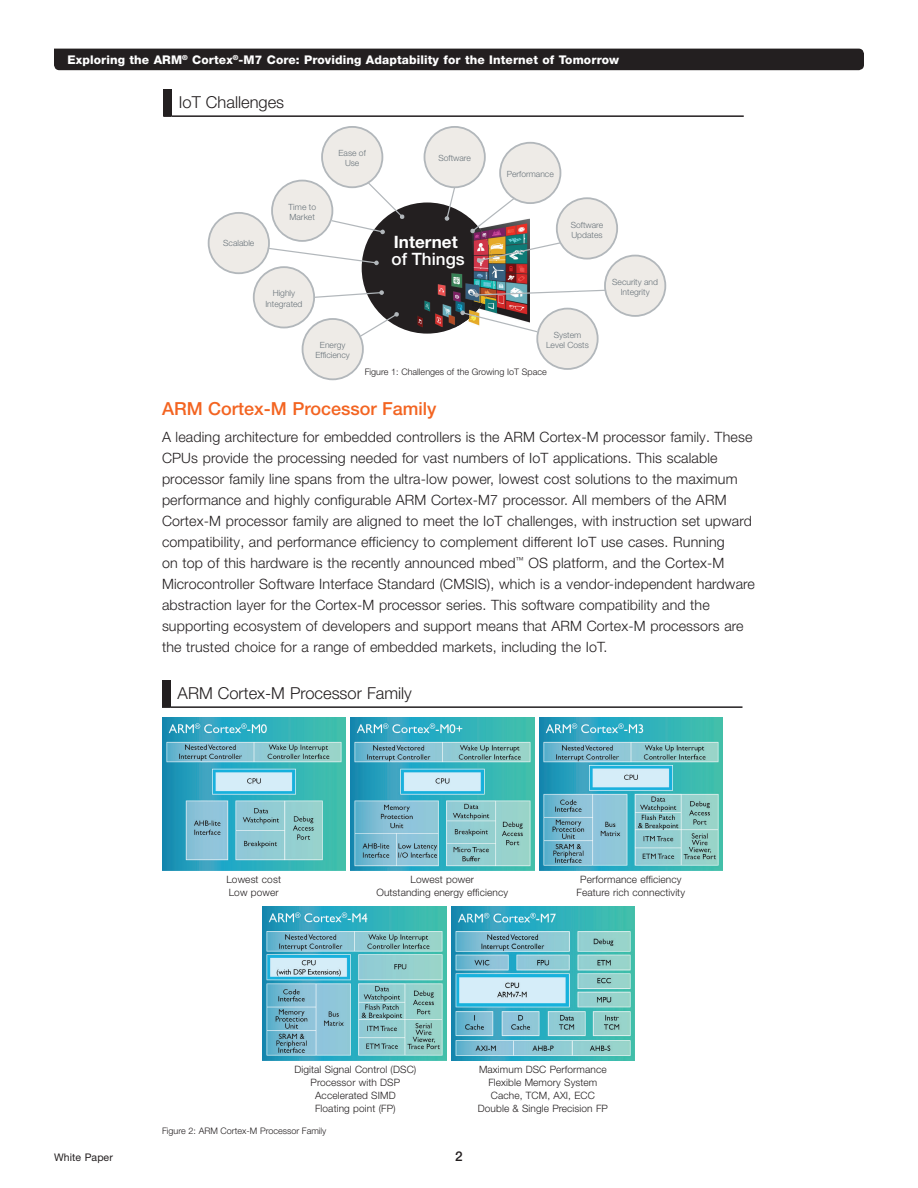
<style>
.page{position:relative;width:918px;height:1188px;background:#fff}
.page>*{position:absolute;margin:0;border:0;box-sizing:border-box;transform-origin:0 0}
._2_Subhead2{font:500 18px "Helvetica Neue LT Pro";color:#f36421}
.t1{font:700 17.1px/17.5px "Helvetica Neue";color:#fff}
._5_Diagram_table_Tit{font:300 16.5px "Helvetica Neue LT Pro";color:#231f20}
._0_BodyCopy{font:300 14.25px/21px "Helvetica Neue LT Pro";letter-spacing:.01em;color:#231f20}
._0_BodyCopy-2{font:500 13.5px "Helvetica Neue LT Pro";color:#231f20}
.t2{font:800 12px "Helvetica Neue LT Pro";letter-spacing:.01em;color:#fff}
._0_BodyCopy-3{font:10.5px "Helvetica Neue LT Pro";letter-spacing:.01em;color:#231f20}
._0_BodyCopy-4{font:300 10.2px/13px "Helvetica Neue LT Pro";letter-spacing:.01em;color:#231f20;text-align:center}
._5_Diagram_table_Tit-2{font:300 9px "Helvetica Neue LT Pro";color:#231f20}
.t3{font:300 8.55px/10.2px "Helvetica Neue";color:#6a747b;text-align:center}
.s1{font-weight:500}
</style>
<div class="page">
<div style="left:54px;top:49px;width:810px;height:21px;background:#231f20"></div>
<div style="left:162px;top:680px;width:8px;height:27px;background:#231f20"></div>
<hr style="left:170px;top:706px;width:573px;height:2px;background:#231f20">
<img style="left:162px;top:717px;width:183px;height:154px">
<img style="left:351px;top:717px;width:183px;height:154px">
<img style="left:539px;top:717px;width:184px;height:154px">
<img style="left:263px;top:907px;width:183px;height:153px">
<img style="left:451px;top:907px;width:184px;height:153px">
<div style="left:163px;top:89px;width:8px;height:27px;background:#231f20"></div>
<hr style="left:171px;top:115px;width:573px;height:2px;background:#231f20">
<div style="left:362px;top:203px;width:131px;height:131px;background:#231f20;border-radius:50%"></div>
<img style="left:417px;top:316px;width:6px;height:11px">
<svg style="left:208px;top:126px;width:197px;height:254px"></svg>
<svg style="left:424px;top:126px;width:242px;height:244px"></svg>
<p class="t2" style="left:68px;top:52px;width:553px">Exploring the ARM<sup>®</sup> Cortex<sup>®</sup>-M7 Core: Providing Adaptability for the Internet of Tomorrow</p>
<p class="_5_Diagram_table_Tit" style="left:179px;top:92px;width:107px">IoT Challenges</p>
<p class="t3" style="left:223px;top:237px;width:33px">Scalable</p>
<p class="t3" style="left:339px;top:147px;width:29px">Ease of<br>Use</p>
<p class="t3" style="left:438px;top:152px;width:34px">Software</p>
<p class="t3" style="left:507px;top:168px;width:49px">Performance</p>
<p class="t3" style="left:288px;top:201px;width:29px;text-align:left">Time to<br>Market</p>
<p class="t3" style="left:265px;top:288px;width:39px">Highly<br>Integrated</p>
<p class="t3" style="left:316px;top:339px;width:36px">Energy<br>Efficiency</p>
<p class="t1" style="left:392px;top:233px;width:75px">Internet <span class="s1">of Things</span></p>
<p class="t3" style="left:571px;top:219px;width:34px;text-align:left">Software<br>Updates</p>
<p class="t3" style="left:612px;top:276px;width:47px">Security and<br>Integrity</p>
<p class="t3" style="left:546px;top:329px;width:44px">System<br>Level Costs</p>
<p class="_5_Diagram_table_Tit-2" style="left:365px;top:367px;width:184px">Figure 1: Challenges of the Growing IoT Space</p>
<p class="_2_Subhead2" style="left:162px;top:398px;width:276px">ARM Cortex-M Processor Family</p>
<p class="_0_BodyCopy" style="left:162px;top:426px;width:594px">A leading architecture for embedded controllers is the ARM Cortex-M processor family. These CPUs provide the processing needed for vast numbers of IoT applications. This scalable processor family line spans from the ultra-low power, lowest cost solutions to the maximum performance and highly configurable ARM Cortex-M7 processor. All members of the ARM Cortex-M processor family are aligned to meet the IoT challenges, with instruction set upward compatibility, and performance efficiency to complement different IoT use cases. Running<br>on top of this hardware is the recently announced mbed<sup>™</sup> OS platform, and the Cortex-M Microcontroller Software Interface Standard (CMSIS), which is a vendor-independent hardware abstraction layer for the Cortex-M processor series. This software compatibility and the supporting ecosystem of developers and support means that ARM Cortex-M processors are the trusted choice for a range of embedded markets, including the IoT.</p>
<p class="_5_Diagram_table_Tit" style="left:178px;top:683px;width:236px">ARM Cortex-M Processor Family</p>
<p class="_0_BodyCopy-4" style="left:226px;top:873px;width:56px;text-align:left">Lowest cost<br>Low power</p>
<p class="_0_BodyCopy-4" style="left:376px;top:873px;width:133px">Lowest power<br>Outstanding energy efficiency</p>
<p class="_0_BodyCopy-4" style="left:577px;top:873px;width:110px">Performance efficiency<br>Feature rich connectivity</p>
<p class="_0_BodyCopy-4" style="left:294px;top:1063px;width:124px">Digital Signal Control (DSC)<br>Processor with DSP<br>Accelerated SIMD<br>Floating point (FP)</p>
<p class="_0_BodyCopy-4" style="left:478px;top:1063px;width:132px">Maximum DSC Performance<br>Flexible Memory System<br>Cache, TCM, AXI, ECC<br>Double &amp; Single Precision FP</p>
<p class="_0_BodyCopy-3" style="left:54px;top:1151px;width:60px">White Paper</p>
<p class="_5_Diagram_table_Tit-2" style="left:162px;top:1125px;width:166px">Figure 2: ARM Cortex-M Processor Family</p>
<p class="_0_BodyCopy-2" style="left:455px;top:1148px;width:9px">2</p>
</div>
